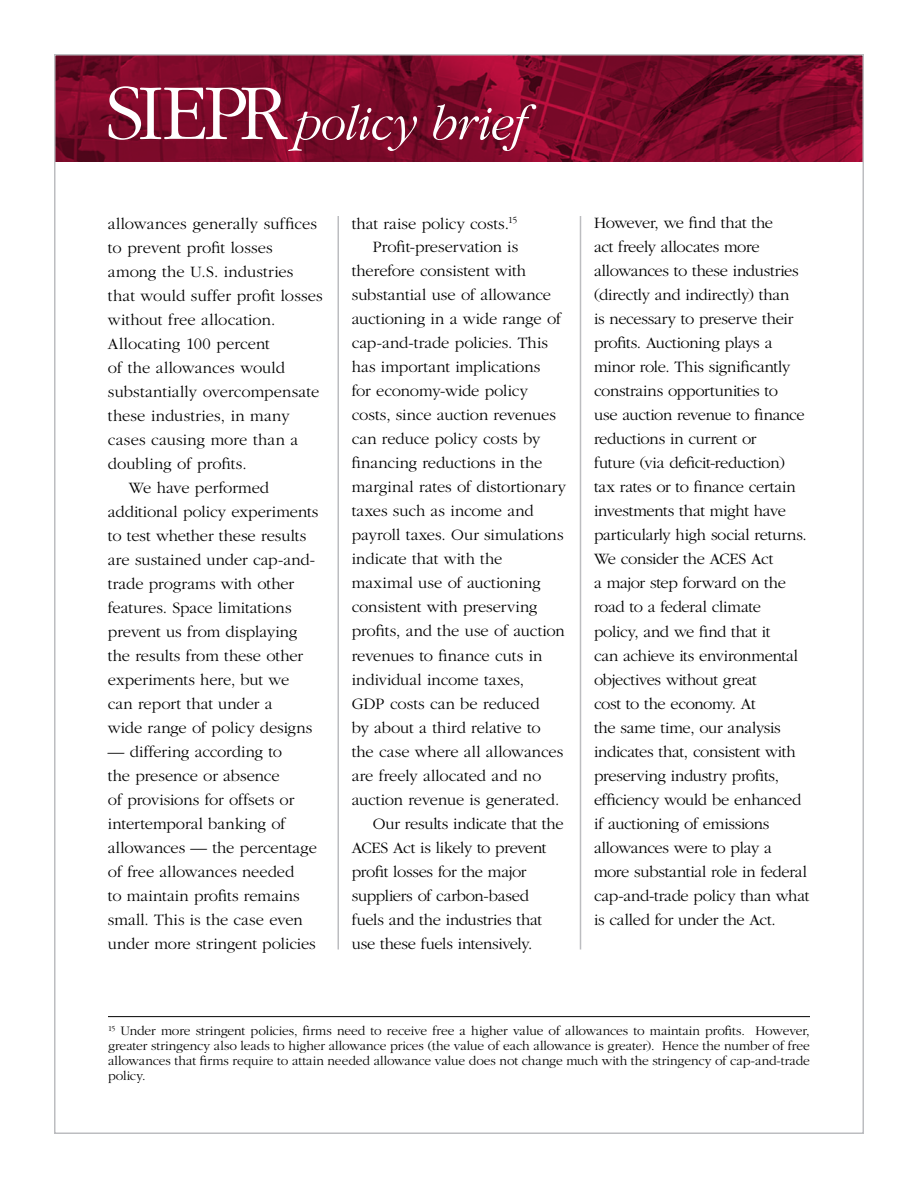
<style>
.page{position:relative;width:918px;height:1188px;background:#fff}
.page>*{position:absolute;margin:0;border:0;box-sizing:border-box;transform-origin:0 0}
.t1{font:italic 300 50.7px "Garamond";letter-spacing:-.02em;color:#fff}
.t2{font:300 16.5px/24px "Garamond";letter-spacing:-.01em;color:#000}
.t3{font:300 16.5px "Garamond";letter-spacing:.01em;color:#000}
.t4{font:300 13.5px/15px "Garamond";letter-spacing:-.005em;color:#000;text-align:justify}
.s1{font-style:normal;font-size:82.2px}
</style>
<div class="page">
<img style="left:57px;top:57px;width:804px;height:105px">
<hr style="left:580px;top:216px;width:1px;height:734px;background:#bcbdc0">
<hr style="left:338px;top:216px;width:1px;height:734px;background:#bcbdc0">
<hr style="left:108px;top:1016px;width:702px;height:1px;background:#000">
<h1 class="t1" style="left:105px;top:97px;width:423px"><span class="s1">SIEPR</span>policy brief</h1>
<p class="t2" style="left:108px;top:212px;width:211px">allowances generally suffices</p>
<p class="t2" style="left:108px;top:236px;width:166px">to prevent profit losses</p>
<p class="t2" style="left:108px;top:260px;width:187px">among the U.S. industries</p>
<p class="t2" style="left:108px;top:284px;width:216px">that would suffer profit losses</p>
<p class="t2" style="left:108px;top:308px;width:169px">without free allocation.</p>
<p class="t2" style="left:108px;top:332px;width:163px">Allocating 100 percent</p>
<p class="t2" style="left:108px;top:356px;width:179px">of the allowances would</p>
<p class="t2" style="left:108px;top:380px;width:213px">substantially overcompensate</p>
<p class="t3" style="left:108px;top:407px;width:183px">these industries, in many</p>
<p class="t3" style="left:108px;top:431px;width:192px">cases causing more than a</p>
<p class="t2" style="left:108px;top:452px;width:140px">doubling of profits.</p>
<p class="t2" style="left:129px;top:476px;width:142px">We have performed</p>
<p class="t2" style="left:108px;top:500px;width:212px">additional policy experiments</p>
<p class="t2" style="left:108px;top:524px;width:200px">to test whether these results</p>
<p class="t2" style="left:108px;top:548px;width:209px">are sustained under cap-and-</p>
<p class="t2" style="left:108px;top:572px;width:188px">trade programs with other</p>
<p class="t2" style="left:108px;top:596px;width:185px">features. Space limitations</p>
<p class="t2" style="left:108px;top:620px;width:191px">prevent us from displaying</p>
<p class="t2" style="left:108px;top:644px;width:197px">the results from these other</p>
<p class="t2" style="left:108px;top:668px;width:183px">experiments here, but we</p>
<p class="t2" style="left:108px;top:692px;width:166px">can report that under a</p>
<p class="t2" style="left:108px;top:716px;width:206px">wide range of policy designs</p>
<p class="t2" style="left:108px;top:740px;width:210px">— differing according to<br>the presence or absence<br>of provisions for offsets or intertemporal banking of allowances — the percentage of free allowances needed<br>to maintain profits remains small. This is the case even under more stringent policies</p>
<p class="t2" style="left:352px;top:212px;width:167px">that raise policy costs.<sup>15</sup></p>
<p class="t2" style="left:373px;top:235px;width:147px">Profit-preservation is</p>
<p class="t2" style="left:352px;top:259px;width:176px">therefore consistent with</p>
<p class="t2" style="left:352px;top:284px;width:201px">substantial use of allowance</p>
<p class="t2" style="left:352px;top:308px;width:211px">auctioning in a wide range of</p>
<p class="t2" style="left:352px;top:332px;width:198px">cap-and-trade policies. This</p>
<p class="t2" style="left:352px;top:356px;width:190px">has important implications</p>
<p class="t2" style="left:352px;top:380px;width:178px">for economy-wide policy</p>
<p class="t2" style="left:352px;top:404px;width:206px">costs, since auction revenues</p>
<p class="t2" style="left:352px;top:428px;width:190px">can reduce policy costs by</p>
<p class="t2" style="left:352px;top:452px;width:192px">financing reductions in the</p>
<p class="t2" style="left:352px;top:476px;width:216px">marginal rates of distortionary</p>
<p class="t2" style="left:352px;top:500px;width:184px">taxes such as income and</p>
<p class="t2" style="left:352px;top:524px;width:213px">payroll taxes. Our simulations</p>
<p class="t2" style="left:352px;top:548px;width:152px">indicate that with the</p>
<p class="t2" style="left:352px;top:572px;width:190px">maximal use of auctioning</p>
<p class="t2" style="left:352px;top:596px;width:187px">consistent with preserving</p>
<p class="t2" style="left:352px;top:620px;width:215px">profits, and the use of auction</p>
<p class="t2" style="left:352px;top:644px;width:192px">revenues to finance cuts in</p>
<p class="t2" style="left:352px;top:668px;width:174px">individual income taxes,</p>
<p class="t2" style="left:352px;top:692px;width:190px">GDP costs can be reduced</p>
<p class="t2" style="left:352px;top:716px;width:191px">by about a third relative to</p>
<p class="t2" style="left:352px;top:740px;width:213px">the case where all allowances</p>
<p class="t2" style="left:352px;top:764px;width:191px">are freely allocated and no</p>
<p class="t2" style="left:352px;top:788px;width:209px">auction revenue is generated.</p>
<p class="t2" style="left:373px;top:812px;width:192px">Our results indicate that the</p>
<p class="t2" style="left:352px;top:836px;width:196px">ACES Act is likely to prevent</p>
<p class="t2" style="left:352px;top:860px;width:176px">profit losses for the major</p>
<p class="t2" style="left:352px;top:884px;width:179px">suppliers of carbon-based</p>
<p class="t2" style="left:352px;top:908px;width:192px">fuels and the industries that</p>
<p class="t2" style="left:352px;top:932px;width:182px">use these fuels intensively.</p>
<p class="t2" style="left:594px;top:211px;width:217px">However, we find that the<br>act freely allocates more allowances to these industries (directly and indirectly) than<br>is necessary to preserve their profits. Auctioning plays a minor role. This significantly constrains opportunities to<br>use auction revenue to finance reductions in current or<br>future (via deficit-reduction) tax rates or to finance certain investments that might have particularly high social returns.<br>We consider the ACES Act<br>a major step forward on the road to a federal climate policy, and we find that it<br>can achieve its environmental objectives without great<br>cost to the economy. At<br>the same time, our analysis indicates that, consistent with preserving industry profits, efficiency would be enhanced if auctioning of emissions allowances were to play a more substantial role in federal cap-and-trade policy than what is called for under the Act.</p>
<p class="t4" style="left:108px;top:1024px;width:703px"><sup>15</sup> Under more stringent policies, firms need to receive free a higher value of allowances to maintain profits. However, greater stringency also leads to higher allowance prices (the value of each allowance is greater). Hence the number of free allowances that firms require to attain needed allowance value does not change much with the stringency of cap-and-trade policy.</p>
</div>
